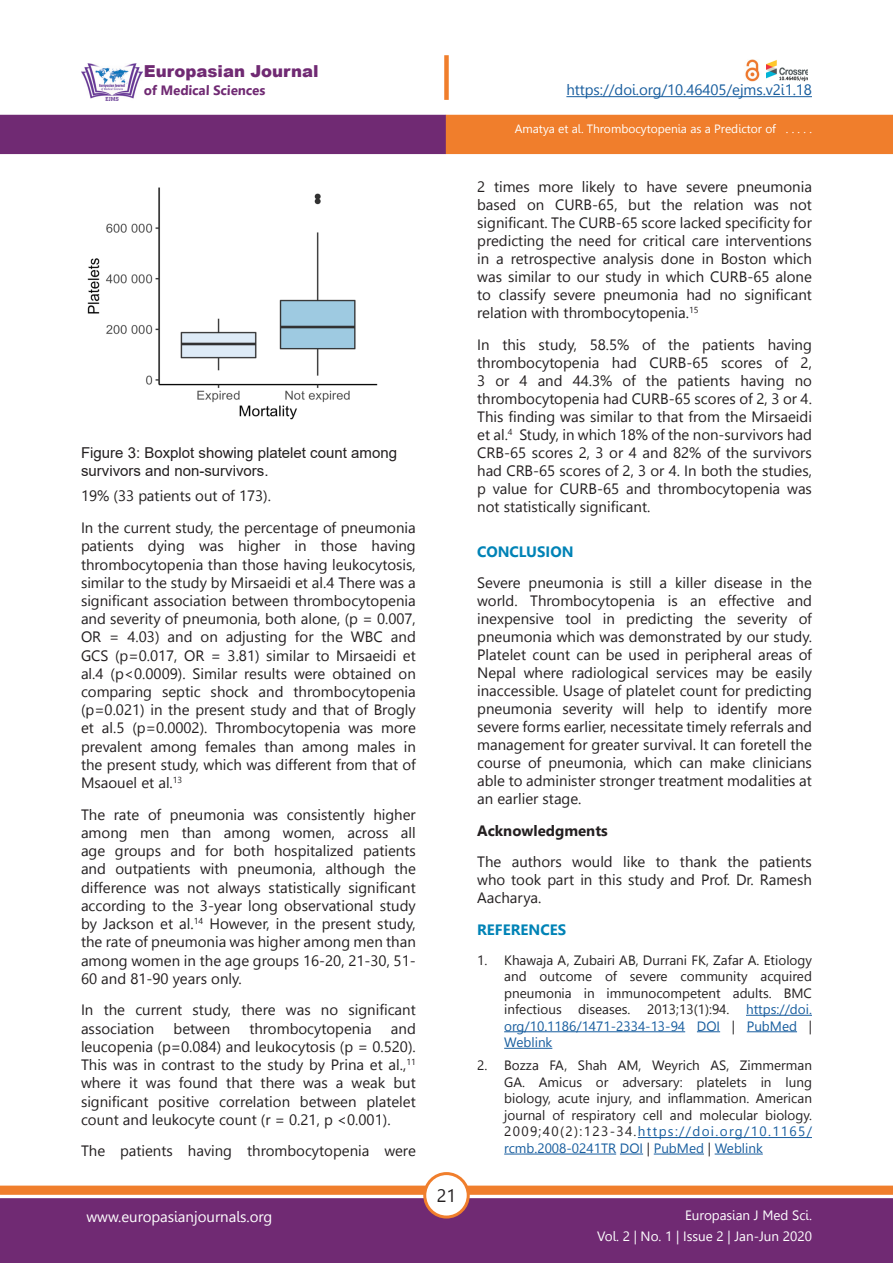
<style>
.page{position:relative;width:893px;height:1263px;background:#fff}
.page>*{position:absolute;margin:0;border:0;box-sizing:border-box;transform-origin:0 0}
.t1{font:18px "Leelawadee";color:#231f20}
.t2{font:900 16.5px "Arial";color:#702a73}
.Body_text{font:15px/18px "Leelawadee UI";color:#231f20;text-align:justify}
.t3{font:15px/18px "Arial";color:#231f20}
.t4{font:15px "Leelawadee";letter-spacing:-.005em;color:#175d9e}
.t5{font:15px "Leelawadee";color:#fff}
.Body_text-2{font:700 15px "Leelawadee UI";color:#231f20}
.Body_Headings{font:700 15px "Leelawadee UI";color:#0083b6}
.Body_text-3{font:700 15px "Leelawadee UI";color:#0083b6}
.t6{font:13.5px/16.5px "Leelawadee UI";color:#231f20;text-align:justify}
.t7{font:13.5px/21px "Leelawadee";color:#fff;text-align:right}
.t8{font:700 13.5px "Leelawadee UI";color:#702a73}
.t9{font:12px "Leelawadee";color:#fff}
.s1{color:#175d9e}
</style>
<div class="page">
<div style="left:0;top:1198px;width:893px;height:65px;background:#702a73;border:2px solid #702a73"></div>
<div style="left:0;top:1185px;width:893px;height:10px;background:#f07e2c;border:1px solid #f07e2c"></div>
<div style="left:425px;top:1173px;width:43px;height:44px;background:#fff;border-radius:50%"></div>
<div style="left:423px;top:1172px;width:47px;height:46px;border:3px solid #f07e2c;border-radius:50%"></div>
<div style="left:0;top:115px;width:446px;height:39px;background:#702a73"></div>
<div style="left:446px;top:115px;width:447px;height:39px;background:#f07e2c"></div>
<div style="left:444px;top:55px;width:5px;height:45px;background:#f07e2c"></div>
<img style="left:745px;top:60px;width:15px;height:21px">
<img style="left:81px;top:63px;width:61px;height:37px">
<hr style="left:566px;top:96px;width:246px;height:1px;background:#175d9e">
<img style="left:766px;top:60px;width:41px;height:21px">
<hr style="left:746px;top:1015px;width:66px;height:1px;background:#175d9e">
<hr style="left:504px;top:1031px;width:181px;height:1px;background:#175d9e">
<svg style="left:697px;top:1031px;width:23px;height:1px"></svg>
<hr style="left:747px;top:1031px;width:50px;height:1px;background:#175d9e">
<hr style="left:504px;top:1048px;width:48px;height:1px;background:#175d9e">
<hr style="left:638px;top:1137px;width:174px;height:1px;background:#175d9e">
<hr style="left:504px;top:1154px;width:112px;height:1px;background:#175d9e">
<svg style="left:620px;top:1154px;width:23px;height:1px"></svg>
<hr style="left:654px;top:1154px;width:50px;height:1px;background:#175d9e">
<hr style="left:715px;top:1154px;width:48px;height:1px;background:#175d9e">
<img style="left:87px;top:187px;width:291px;height:233px">
<p class="t2" style="left:144px;top:59px;width:176px">Europasian Journal</p>
<p class="t8" style="left:144px;top:80px;width:123px">of Medical Sciences</p>
<p class="t4" style="left:566px;top:81px;width:247px">https://doi.org/10.46405/ejms.v2i1.18</p>
<p class="t9" style="left:515px;top:122px;width:299px">Amatya et al. Thrombocytopenia as a Predictor of . . . . .</p>
<p class="t3" style="left:81px;top:444px;width:317px">Figure 3: Boxplot showing platelet count among survivors and non-survivors.</p>
<p class="Body_text" style="left:81px;top:486px;width:192px">19% (33 patients out of 173).</p>
<p class="Body_text" style="left:81px;top:518px;width:336px">In the current study, the percentage of pneumonia patients dying was higher in those having thrombocytopenia than those having leukocytosis, similar to the study by Mirsaeidi et al.4 There was a significant association between thrombocytopenia and severity of pneumonia, both alone, (p = 0.007, OR = 4.03) and on adjusting for the WBC and GCS (p=0.017, OR = 3.81) similar to Mirsaeidi et al.4 (p&lt;0.0009). Similar results were obtained on comparing septic shock and thrombocytopenia (p=0.021) in the present study and that of Brogly et al.5 (p=0.0002). Thrombocytopenia was more prevalent among females than among males in the present study, which was different from that of Msaouel et al.<sup>13</sup></p>
<p class="Body_text" style="left:81px;top:805px;width:336px">The rate of pneumonia was consistently higher among men than among women, across all age groups and for both hospitalized patients and outpatients with pneumonia, although the difference was not always statistically significant according to the 3-year long observational study by Jackson et al.<sup>14</sup> However, in the present study, the rate of pneumonia was higher among men than among women in the age groups 16-20, 21-30, 51- 60 and 81-90 years only.</p>
<p class="Body_text" style="left:81px;top:1000px;width:336px">In the current study, there was no significant association</p>
<p class="Body_text" style="left:81px;top:1018px;width:336px;text-indent:310px">and leucopenia (p=0.084) and leukocytosis (p = 0.520).<br>This was in contrast to the study by Prina et al.,<sup>11 </sup>where it was found that there was a weak but significant positive correlation between platelet count and leukocyte count (r = 0.21, p &lt;0.001).</p>
<p class="Body_text" style="left:81px;top:1141px;width:336px">The patients having thrombocytopenia were</p>
<p class="Body_text" style="left:174px;top:1018px;width:58px">between</p>
<p class="Body_text" style="left:249px;top:1018px;width:124px">thrombocytopenia</p>
<p class="t1" style="left:437px;top:1185px;width:21px">21</p>
<p class="Body_text" style="left:477px;top:177px;width:336px">2 times more likely to have severe pneumonia based on CURB-65, but the relation was not significant. The CURB-65 score lacked specificity for predicting the need for critical care interventions in a retrospective analysis done in Boston which was similar to our study in which CURB-65 alone to classify severe pneumonia had no significant relation with thrombocytopenia.<sup>15</sup></p>
<p class="Body_text" style="left:477px;top:334px;width:336px">In this study, 58.5% of the patients having thrombocytopenia had CURB-65 scores of 2, 3 or 4 and 44.3% of the patients having no thrombocytopenia had CURB-65 scores of 2, 3 or 4.<br>This finding was similar to that from the Mirsaeidi et al.<sup>4</sup> Study, in which 18% of the non-survivors had CRB-65 scores 2, 3 or 4 and 82% of the survivors had CRB-65 scores of 2, 3 or 4. In both the studies, p value for CURB-65 and thrombocytopenia was not statistically significant.</p>
<p class="Body_Headings" style="left:477px;top:540px;width:98px">CONCLUSION</p>
<p class="Body_text" style="left:477px;top:573px;width:336px">Severe pneumonia is still a killer disease in the world. Thrombocytopenia is an effective and inexpensive tool in predicting the severity of pneumonia which was demonstrated by our study.<br>Platelet count can be used in peripheral areas of Nepal where radiological services may be easily inaccessible. Usage of platelet count for predicting pneumonia severity will help to identify more severe forms earlier, necessitate timely referrals and management for greater survival. It can foretell the course of pneumonia, which can make clinicians able to administer stronger treatment modalities at an earlier stage.</p>
<p class="Body_text-2" style="left:477px;top:819px;width:132px">Acknowledgments</p>
<p class="Body_text" style="left:477px;top:852px;width:336px">The authors would like to thank the patients who took part in this study and Prof. Dr. Ramesh Aacharya.</p>
<p class="Body_text-3" style="left:477px;top:918px;width:90px">REFERENCES</p>
<p class="t6" style="left:504px;top:951px;width:309px;text-indent:-27px">1. Khawaja A, Zubairi AB, Durrani FK, Zafar A. Etiology and outcome of severe community acquired pneumonia in immunocompetent adults. BMC infectious diseases. 2013;13(1):94. <span class="s1">https://doi. org/10.1186/1471-2334-13-94 DOI</span> | <span class="s1">PubMed</span> | <span class="s1">Weblink</span></p>
<p class="t6" style="left:504px;top:1056px;width:309px;text-indent:-27px">2. Bozza FA, Shah AM, Weyrich AS, Zimmerman GA. Amicus or adversary: platelets in lung biology, acute injury, and inflammation. American journal of respiratory cell and molecular biology.<br>2009;40(2):123-34.<span class="s1">https://doi.org/10.1165/ rcmb.2008-0241TR DOI</span> | <span class="s1">PubMed</span> | <span class="s1">Weblink</span></p>
<p class="t5" style="left:86px;top:1208px;width:187px">www.europasianjournals.org</p>
<p class="t7" style="left:597px;top:1205px;width:216px">Europasian J Med Sci.<br>Vol. 2 | No. 1 | Issue 2 | Jan-Jun 2020</p>
</div>
